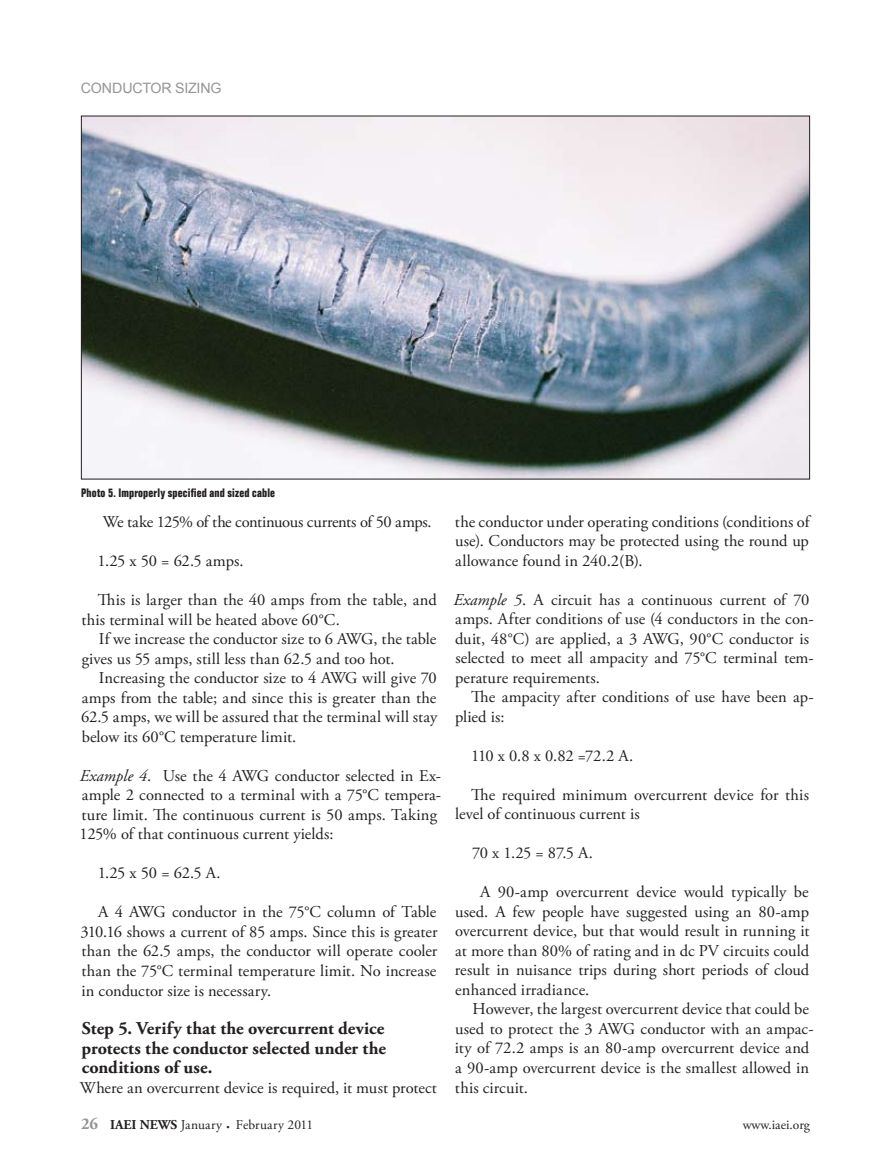
<style>
.page{position:relative;width:891px;height:1175px;background:#fff}
.page>*{position:absolute;margin:0;border:0;box-sizing:border-box;transform-origin:0 0}
.t1{font:700 18px/19.5px "Adobe Garamond Pro";letter-spacing:.005em;color:#231f20;text-align:justify}
.t2{font:16.5px/19.5px "Adobe Garamond Pro";letter-spacing:.005em;color:#231f20}
.t3{font:16.5px "Adobe Garamond Pro";letter-spacing:-.025em;color:#231f20}
.t4{font:14.25px "Arial";letter-spacing:-.01em;color:#939598}
.t5{font:13.5px "Adobe Garamond Pro";color:#231f20}
.t6{font:700 condensed 12px "Folio Std";letter-spacing:.015em;color:#231f20}
.s1{font-style:italic}
.s2{font-weight:700;font-size:16.5px;color:#939598}
.s3{font-weight:700}
.s4{font-size:21px}
</style>
<div class="page">
<img style="left:83px;top:118px;width:725px;height:359px">
<p class="t4" style="left:81px;top:78px;width:142px">CONDUCTOR SIZING</p>
<p class="t6" style="left:81px;top:486px;width:195px">Photo 5. Improperly specified and sized cable</p>
<p class="t3" style="left:103px;top:512px;width:330px">We take 125% of the continuous currents of 50 amps.</p>
<p class="t2" style="left:98px;top:552px;width:148px">1.25 x 50 = 62.5 amps.</p>
<p class="t2" style="left:81px;top:591px;width:357px;text-indent:16px">This is larger than the 40 amps from the table, and this terminal will be heated above 60°C.</p>
<p class="t2" style="left:82px;top:630px;width:356px;text-indent:17px">If we increase the conductor size to 6 AWG, the table gives us 55 amps, still less than 62.5 and too hot.</p>
<p class="t2" style="left:81px;top:669px;width:358px;text-align:justify;text-indent:18px">Increasing the conductor size to 4 AWG will give 70 amps from the table; and since this is greater than the 62.5 amps, we will be assured that the terminal will stay below its 60°C temperature limit.</p>
<p class="t2" style="left:80px;top:766px;width:363px"><span class="s1">Example 4</span>. Use the 4 AWG conductor selected in Ex&shy;ample 2 connected to a terminal with a 75°C tempera&shy;ture limit. The continuous current is 50 amps. Taking 125% of that continuous current yields:</p>
<p class="t2" style="left:98px;top:864px;width:125px">1.25 x 50 = 62.5 A.</p>
<p class="t2" style="left:80px;top:903px;width:359px;text-align:justify;text-indent:18px">A 4 AWG conductor in the 75°C column of Table 310.16 shows a current of 85 amps. Since this is greater than the 62.5 amps, the conductor will operate cooler than the 75°C terminal temperature limit. No increase in conductor size is necessary.</p>
<p class="t1" style="left:82px;top:1019px;width:306px">Step 5. Verify that the overcurrent device protects the conductor selected under the conditions of use.</p>
<p class="t2" style="left:80px;top:1078px;width:359px">Where an overcurrent device is required, it must protect</p>
<p class="t2" style="left:455px;top:512px;width:356px;text-align:justify">the conductor under operating conditions (conditions of use). Conductors may be protected using the round up allowance found in 240.2(B).</p>
<p class="t2" style="left:453px;top:590px;width:362px"><span class="s1">Example 5</span>. A circuit has a continuous current of 70 amps. After conditions of use (4 conductors in the con&shy;duit, 48°C) are applied, a 3 AWG, 90°C conductor is selected to meet all ampacity and 75°C terminal tem&shy;perature requirements.</p>
<p class="t2" style="left:455px;top:688px;width:360px;text-indent:16px">The ampacity after conditions of use have been ap&shy;plied is:</p>
<p class="t2" style="left:471px;top:746px;width:164px">110 x 0.8 x 0.82 =72.2 A.</p>
<p class="t2" style="left:455px;top:785px;width:355px;text-indent:16px">The required minimum overcurrent device for this level of continuous current is</p>
<p class="t2" style="left:472px;top:844px;width:122px">70 x 1.25 = 87.5 A.</p>
<p class="t2" style="left:455px;top:883px;width:356px;text-align:justify;text-indent:25px">A 90-amp overcurrent device would typically be used. A few people have suggested using an 80-amp overcurrent device, but that would result in running it at more than 80% of rating and in dc PV circuits could result in nuisance trips during short periods of cloud enhanced irradiance.</p>
<p class="t2" style="left:455px;top:1000px;width:360px;text-indent:18px">However, the largest overcurrent device that could be used to protect the 3 AWG conductor with an ampac&shy;ity of 72.2 amps is an 80-amp overcurrent device and a 90-amp overcurrent device is the smallest allowed in this circuit.</p>
<p class="t5" style="left:81px;top:1117px;width:234px"><span class="s2">26</span> <span class="s3">IAEI NEWS</span> January <span class="s4">.</span> February 2011</p>
<p class="t5" style="left:743px;top:1117px;width:69px">www.iaei.org</p>
</div>
